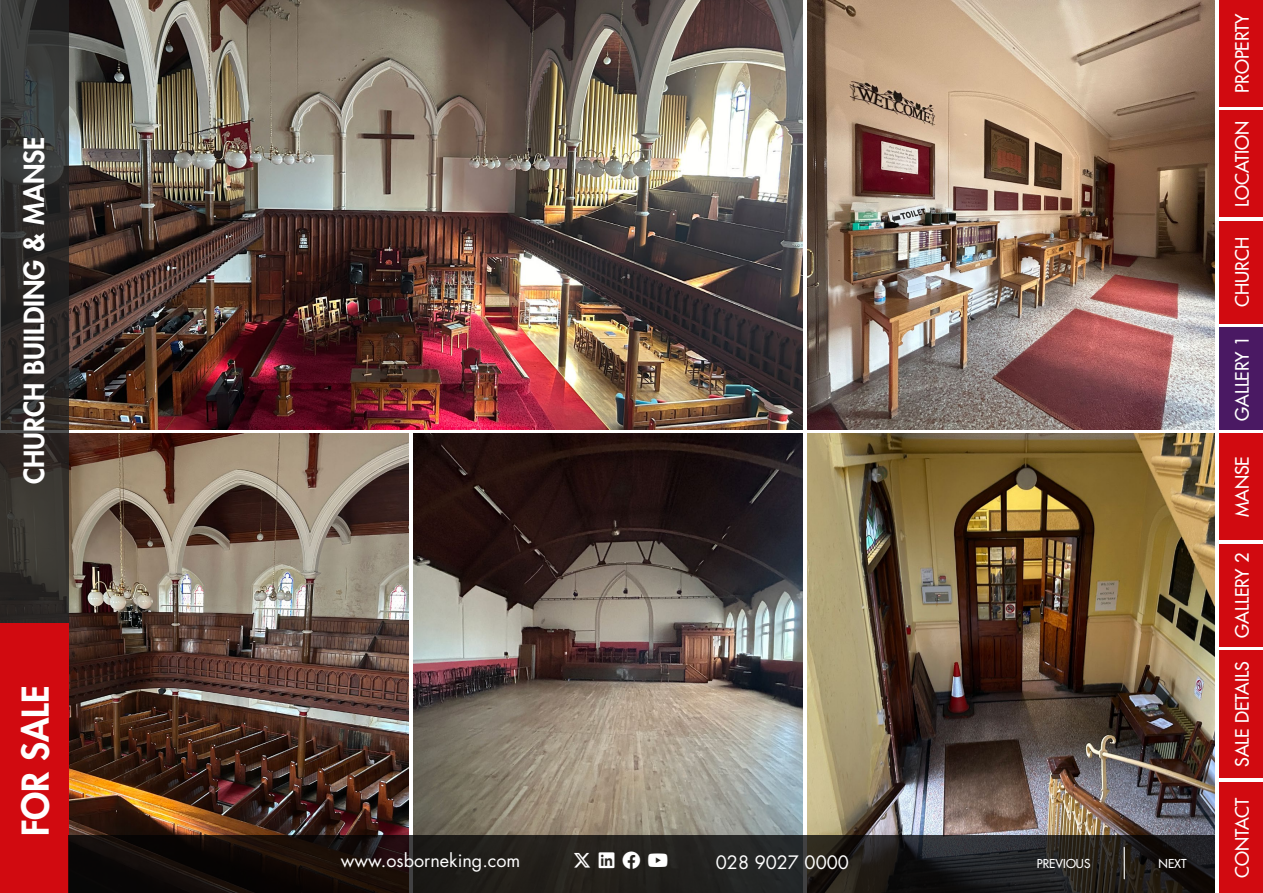
<style>
.page{position:relative;width:1263px;height:893px;background:#fff}
.page>*{position:absolute;margin:0;border:0;box-sizing:border-box;transform-origin:0 0}
.t1{font:800 36px "Futura Std";color:#fff}
.t2{font:800 27px "Futura Std";color:#fff}
.t3{font:500 18px "Futura Std";color:#fff}
.t4{font:18px "Futura Std";color:#fff}
.t5{font:18px "Font Awesome 6 Brands";color:#fff}
.t6{font:500 12px "Futura Std";color:#fff}
</style>
<div class="page">
<img style="left:808px;top:434px;width:407px;height:401px">
<img style="left:808px;top:0;width:407px;height:429px">
<img style="left:68px;top:434px;width:340px;height:401px">
<img style="left:68px;top:0;width:735px;height:429px">
<img style="left:413px;top:434px;width:390px;height:401px">
<div style="left:1219px;top:0;width:44px;height:106px;background:#d10a10"></div>
<div style="left:1219px;top:111px;width:44px;height:106px;background:#d10a10"></div>
<div style="left:1219px;top:221px;width:44px;height:102px;background:#d10a10"></div>
<div style="left:1219px;top:651px;width:44px;height:127px;background:#d10a10"></div>
<div style="left:1219px;top:782px;width:44px;height:111px;background:#d10a10"></div>
<div style="left:1219px;top:434px;width:44px;height:106px;background:#d10a10"></div>
<svg style="left:0;top:0;width:68px;height:623px;background:#312f2d"></svg>
<div style="left:0;top:623px;width:68px;height:270px;background:#d10a10"></div>
<div style="left:1219px;top:544px;width:44px;height:102px;background:#d10a10"></div>
<div style="left:1219px;top:327px;width:44px;height:102px;background:#4a1963"></div>
<svg style="left:68px;top:835px;width:1147px;height:58px;background:#1c1916"></svg>
<hr style="left:1124px;top:847px;width:1px;height:32px;background:#fff">
<svg style="left:574px;top:853px;width:16px;height:15px"></svg>
<svg style="left:623px;top:852px;width:17px;height:17px"></svg>
<svg style="left:648px;top:854px;width:19px;height:13px"></svg>
<svg style="left:599px;top:853px;width:16px;height:16px"></svg>
<h2 class="t2" style="left:17px;top:484px;width:350px;rotate:-90deg">CHURCH BUILDING &amp; MANSE</h2>
<h1 class="t1" style="left:13px;top:836px;width:152px;rotate:-90deg">FOR SALE</h1>
<p class="t4" style="left:341px;top:849px;width:181px">www.osborneking.com</p>
<p class="t5" style="left:648px;top:852px;width:22px">□◆▼◆</p>
<p class="t4" style="left:716px;top:851px;width:135px">028 9027 0000</p>
<p class="t6" style="left:1037px;top:856px;width:55px">PREVIOUS</p>
<p class="t6" style="left:1158px;top:856px;width:30px">NEXT</p>
<p class="t3" style="left:1231px;top:93px;width:82px;rotate:-90deg">PROPERTY</p>
<p class="t3" style="left:1231px;top:207px;width:88px;rotate:-90deg">LOCATION</p>
<p class="t3" style="left:1231px;top:307px;width:71px;rotate:-90deg">CHURCH</p>
<p class="t3" style="left:1231px;top:421px;width:87px;rotate:-90deg">GALLERY 1</p>
<p class="t3" style="left:1231px;top:517px;width:63px;rotate:-90deg">MANSE</p>
<p class="t3" style="left:1231px;top:638px;width:87px;rotate:-90deg">GALLERY 2</p>
<p class="t3" style="left:1231px;top:767px;width:107px;rotate:-90deg">SALE DETAILS</p>
<p class="t3" style="left:1231px;top:878px;width:82px;rotate:-90deg">CONTACT</p>
</div>
